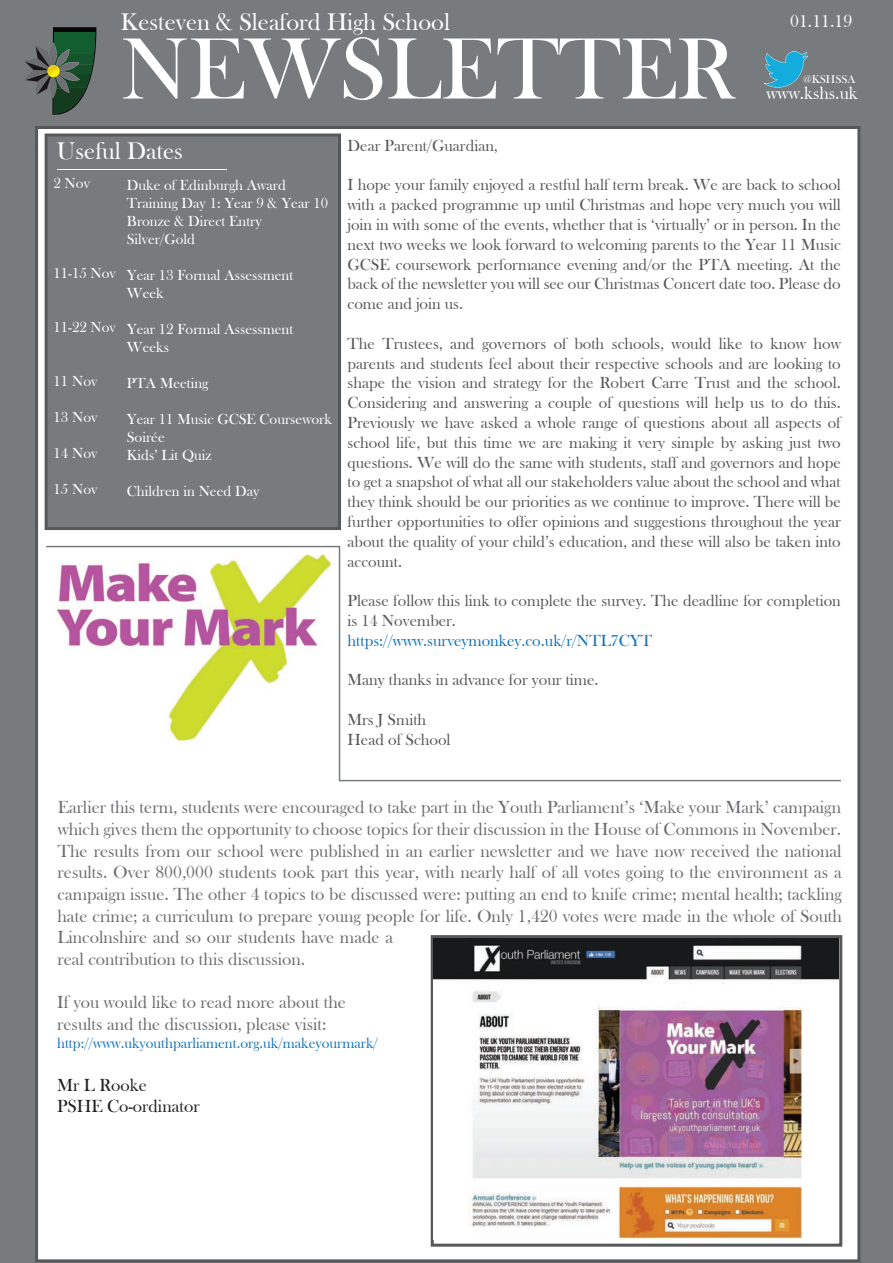
<style>
.page{position:relative;width:893px;height:1263px;background:#777b7d}
.page>*{position:absolute;margin:0;border:0;box-sizing:border-box;transform-origin:0 0}
.t1{font:90px "Bask Old Face";color:#fff}
.t2{font:24.75px "Bask Old Face";color:#fff}
.t3{font:18px/21.6px "Bask Old Face";color:#6c6d70}
.t4{font:18px/21.6px "Bask Old Face";color:#231f20}
.t5{font:18px "Bask Old Face";color:#fff}
.t6{font:16.5px/19.8px "Bask Old Face";color:#57585a;text-align:justify}
.t7{font:16.5px "Bask Old Face";color:#1074bc}
.t8{font:15px/18px "Bask Old Face";color:#fff}
.t9{font:15px "Bask Old Face";color:#1074bc}
.t10{font:11.55px "Bask Old Face";color:#fff}
</style>
<div class="page">
<div style="left:35px;top:126px;width:825px;height:1136px;background:#fff"></div>
<svg style="left:764px;top:51px;width:44px;height:37px"></svg>
<svg style="left:45px;top:134px;width:296px;height:396px"></svg>
<hr style="left:57px;top:169px;width:170px;height:1px;background:#fff">
<svg style="left:25px;top:27px;width:71px;height:88px"></svg>
<div style="left:46px;top:546px;width:795px;height:235px;background:#fff"></div>
<img style="left:46px;top:550px;width:287px;height:194px">
<svg style="left:431px;top:935px;width:411px;height:312px;background:#9a9a9b"></svg>
<img style="left:434px;top:938px;width:404px;height:301px">
<h2 class="t2" style="left:121px;top:8px;width:331px">Kesteven &amp; Sleaford High School</h2>
<h1 class="t1" style="left:121px;top:19px;width:616px">NEWSLETTER</h1>
<p class="t5" style="left:790px;top:11px;width:63px">01.11.19</p>
<p class="t10" style="left:803px;top:73px;width:54px">@KSHSSA</p>
<p class="t5" style="left:766px;top:83px;width:93px">www.kshs.uk</p>
<h2 class="t2" style="left:57px;top:137px;width:128px">Useful Dates</h2>
<p class="t8" style="left:53px;top:174px;width:38px">2 Nov</p>
<p class="t8" style="left:127px;top:176px;width:203px">Duke of Edinburgh Award<br>Training Day 1: Year 9 &amp; Year 10<br>Bronze &amp; Direct Entry<br>Silver/Gold</p>
<p class="t8" style="left:127px;top:266px;width:168px">Year 13 Formal Assessment<br>Week</p>
<p class="t8" style="left:127px;top:320px;width:168px">Year 12 Formal Assessment<br>Weeks</p>
<p class="t8" style="left:127px;top:374px;width:83px">PTA Meeting</p>
<p class="t8" style="left:127px;top:410px;width:207px">Year 11 Music GCSE Coursework<br>Soirée<br>Kids’ Lit Quiz</p>
<p class="t8" style="left:127px;top:482px;width:134px">Children in Need Day</p>
<p class="t8" style="left:53px;top:264px;width:64px">11-15 Nov</p>
<p class="t8" style="left:53px;top:318px;width:64px">11-22 Nov</p>
<p class="t8" style="left:53px;top:372px;width:45px">11 Nov</p>
<p class="t8" style="left:53px;top:408px;width:45px">13 Nov</p>
<p class="t8" style="left:53px;top:444px;width:45px">14 Nov</p>
<p class="t8" style="left:53px;top:480px;width:45px">15 Nov</p>
<p class="t6" style="left:347px;top:136px;width:152px">Dear Parent/Guardian,</p>
<p class="t6" style="left:347px;top:175px;width:495px">I hope your family enjoyed a restful half term break. We are back to school with a packed programme up until Christmas and hope very much you will join in with some of the events, whether that is ‘virtually’ or in person. In the next two weeks we look forward to welcoming parents to the Year 11 Music GCSE coursework performance evening and/or the PTA meeting. At the back of the newsletter you will see our Christmas Concert date too. Please do come and join us.</p>
<p class="t6" style="left:347px;top:334px;width:495px">The Trustees, and governors of both schools, would like to know how parents and students feel about their respective schools and are looking to shape the vision and strategy for the Robert Carre Trust and the school.<br>Considering and answering a couple of questions will help us to do this.<br>Previously we have asked a whole range of questions about all aspects of school life, but this time we are making it very simple by asking just two questions. We will do the same with students, staff and governors and hope to get a snapshot of what all our stakeholders value about the school and what they think should be our priorities as we continue to improve. There will be further opportunities to offer opinions and suggestions throughout the year about the quality of your child’s education, and these will also be taken into account.</p>
<p class="t6" style="left:347px;top:591px;width:495px">Please follow this link to complete the survey. The deadline for completion is 14 November.</p>
<p class="t7" style="left:347px;top:631px;width:306px">https://www.surveymonkey.co.uk/r/NTL7CYT</p>
<p class="t6" style="left:347px;top:670px;width:253px">Many thanks in advance for your time.</p>
<p class="t6" style="left:347px;top:710px;width:105px">Mrs J Smith<br>Head of School</p>
<p class="t3" style="left:57px;top:797px;width:786px">Earlier this term, students were encouraged to take part in the Youth Parliament’s ‘Make your Mark’ campaign which gives them the opportunity to choose topics for their discussion in the House of Commons in November.<br>The results from our school were published in an earlier newsletter and we have now received the national results. Over 800,000 students took part this year, with nearly half of all votes going to the environment as a campaign issue. The other 4 topics to be discussed were: putting an end to knife crime; mental health; tackling hate crime; a curriculum to prepare young people for life. Only 1,420 votes were made in the whole of South Lincolnshire and so our students have made a<br>real contribution to this discussion.</p>
<p class="t3" style="left:57px;top:991px;width:290px">If you would like to read more about the results and the discussion, please visit:</p>
<p class="t9" style="left:57px;top:1034px;width:322px">http://www.ukyouthparliament.org.uk/makeyourmark/</p>
<p class="t4" style="left:57px;top:1074px;width:144px">Mr L Rooke<br>PSHE Co-ordinator</p>
</div>
